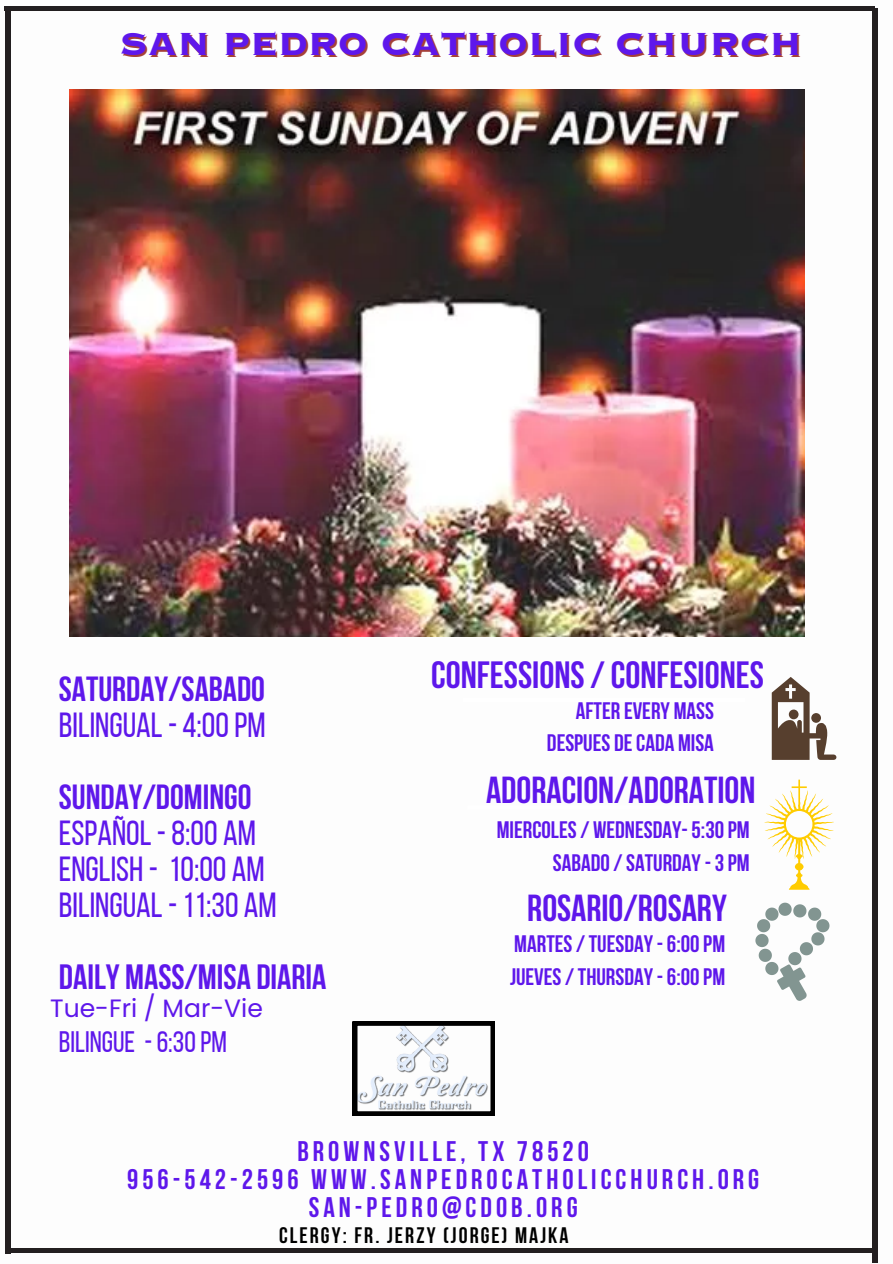
<style>
.page{position:relative;width:893px;height:1264px;background:#fff}
.page>*{position:absolute;margin:0;border:0;box-sizing:border-box;transform-origin:0 0}
.t1{font:41.55px "Copperplate Gothic LT Pro 33 BC";color:#5e17eb}
.t2{font:700 37.8px "Bebas Neue";color:#5e17eb}
.t3{font:700 37.5px "Bebas Neue";color:#5e17eb}
.t4{font:700 34.95px "Bebas Neue";color:#5e17eb}
.t5{font:34.8px/36px "Bebas Neue";color:#5e17eb}
.t6{font:29.55px "Bebas Neue";color:#5e17eb}
.t7{font:700 28.2px "Bebas Neue";letter-spacing:.145em;color:#5e17eb}
.t8{font:25.05px "Poppins";color:#5e17eb}
.t9{font:700 23.7px "Bebas Neue";color:#5e17eb}
.t10{font:700 22.35px "Bebas Neue";letter-spacing:.095em;color:#000}
.s1{font-weight:700}
</style>
<div class="page">
<svg style="left:353px;top:1021px;width:142px;height:94px"></svg>
<svg style="left:771px;top:677px;width:65px;height:82px"></svg>
<svg style="left:764px;top:779px;width:69px;height:110px"></svg>
<svg style="left:755px;top:902px;width:74px;height:98px"></svg>
<div style="left:5px;top:8px;width:6px;height:1246px;background:#231f20"></div>
<div style="left:872px;top:8px;width:5px;height:1254px;background:#231f20"></div>
<div style="left:8px;top:1248px;width:867px;height:5px;background:#231f20"></div>
<hr style="left:5px;top:7px;width:870px;height:4px;background:#231f20">
<img style="left:69px;top:89px;width:735px;height:547px">
<p class="t1" style="left:120px;top:25px;width:683px">SAN PEDRO CATHOLIC CHURCH</p>
<p class="t5" style="left:59px;top:674px;width:208px"><span class="s1">SATURDAY/SABADO<br></span>BILINGUAL- 4:00PM</p>
<p class="t5" style="left:59px;top:782px;width:219px"><span class="s1">SUNDAY/DOMINGO<br></span>ESPAÑOL-8:00 AM<br>ENGLISH - 10:00 AM<br>BILINGUAL-11:30 AM</p>
<p class="t4" style="left:59px;top:962px;width:269px">DAILY MASS/MISA DIARIA</p>
<p class="t8" style="left:50px;top:990px;width:214px">Tue-Fri / Mar-Vie</p>
<p class="t6" style="left:59px;top:1029px;width:169px">BILINGUE -6:30PM</p>
<p class="t2" style="left:431px;top:659px;width:334px">CONFESSIONS/CONFESIONES</p>
<p class="t9" style="left:575px;top:701px;width:140px">AFTER EVERY MASS</p>
<p class="t9" style="left:547px;top:733px;width:168px">DESPUES DECADA MISA</p>
<p class="t3" style="left:486px;top:774px;width:271px">ADORACION/ADORATION</p>
<p class="t9" style="left:496px;top:820px;width:254px">MIERCOLES/ WEDNESDAY-5:30PM</p>
<p class="t9" style="left:552px;top:853px;width:198px">SABADO/SATURDAY-3PM</p>
<p class="t3" style="left:527px;top:893px;width:201px">ROSARIO/ROSARY</p>
<p class="t9" style="left:514px;top:934px;width:212px">MARTES/TUESDAY-6:00PM</p>
<p class="t9" style="left:510px;top:967px;width:217px">JUEVES/THURSDAY-6:00PM</p>
<p class="t7" style="left:297px;top:1139px;width:293px">BROWNSVILLE, TX 78520</p>
<p class="t7" style="left:127px;top:1167px;width:633px">956-542-2596 WWW.SANPEDROCATHOLICCHURCH.ORG</p>
<p class="t7" style="left:309px;top:1195px;width:270px">SAN-PEDRO@CDOB.ORG</p>
<p class="t10" style="left:279px;top:1226px;width:291px">CLERGY: FR. JERZY (JORGE) MAJKA</p>
</div>
